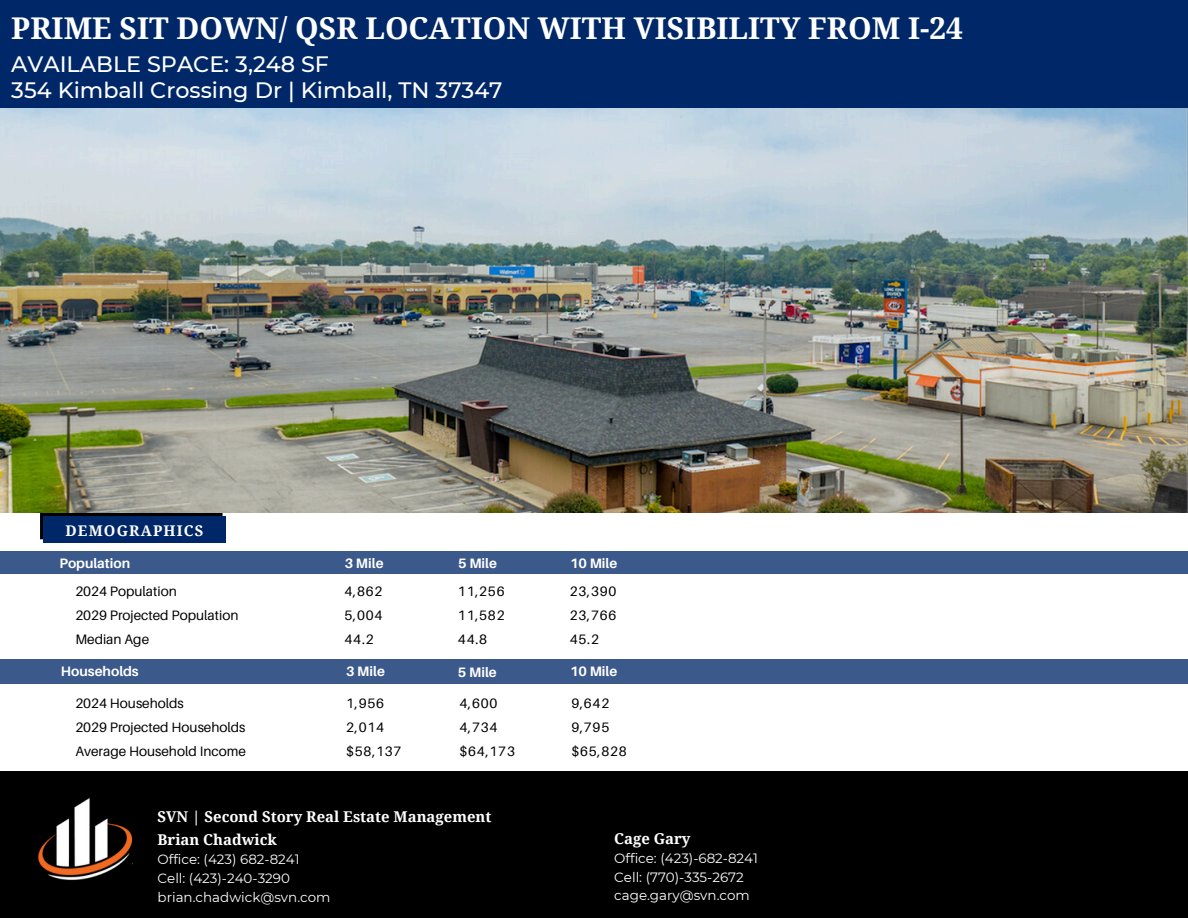
<style>
.page{position:relative;width:1188px;height:918px;background:#fff}
.page>*{position:absolute;margin:0;border:0;box-sizing:border-box;transform-origin:0 0}
.t1{font:700 30px "Noto Serif";color:#fff}
.t2{font:500 22.2px/25.8px "Montserrat";color:#fff}
.t3{font:700 14.85px "Noto Serif";color:#fff}
.t4{font:700 14.7px "Noto Serif";letter-spacing:.08em;color:#fff}
.t5{font:13.65px "Aileron";color:#000}
.t6{font:700 13.65px "Aileron";color:#fff}
.t7{font:13.5px "Montserrat";color:#fff}
</style>
<div class="page">
<div style="left:0;top:551px;width:1188px;height:23px;background:#3b598a"></div>
<svg style="left:40px;top:513px;width:183px;height:26px"></svg>
<div style="left:43px;top:516px;width:183px;height:26px;background:#002868"></div>
<div style="left:0;top:659px;width:1188px;height:24px;background:#3b598a"></div>
<div style="left:0;top:0;width:1188px;height:145px;background:#002868"></div>
<div style="left:0;top:771px;width:1188px;height:147px;background:#000"></div>
<img style="left:37px;top:798px;width:96px;height:82px">
<img style="left:0;top:109px;width:1188px;height:404px">
<p class="t1" style="left:11px;top:7px;width:953px">PRIME SIT DOWN/ QSR LOCATION WITH VISIBILITY FROM I-24</p>
<p class="t2" style="left:11px;top:52px;width:493px">AVAILABLE SPACE: 3,248 SF<br>354 Kimball Crossing Dr | Kimball, TN 37347</p>
<p class="t4" style="left:65px;top:520px;width:140px">DEMOGRAPHICS</p>
<p class="t6" style="left:60px;top:555px;width:72px">Population</p>
<h4 class="t6" style="left:345px;top:555px;width:40px">3 Mile</h4>
<h4 class="t6" style="left:458px;top:555px;width:40px">5 Mile</h4>
<p class="t6" style="left:570px;top:555px;width:49px">10 Mile</p>
<h4 class="t5" style="left:570px;top:583px;width:48px">23,390</h4>
<h4 class="t5" style="left:570px;top:607px;width:48px">23,766</h4>
<p class="t5" style="left:570px;top:631px;width:31px">45.2</p>
<p class="t5" style="left:75px;top:583px;width:103px">2024 Population</p>
<p class="t5" style="left:75px;top:607px;width:165px">2029 Projected Population</p>
<p class="t5" style="left:75px;top:631px;width:75px">Median Age</p>
<p class="t5" style="left:345px;top:583px;width:39px">4,862</p>
<p class="t5" style="left:345px;top:607px;width:39px">5,004</p>
<p class="t5" style="left:345px;top:631px;width:31px">44.2</p>
<p class="t5" style="left:458px;top:583px;width:48px">11,256</p>
<p class="t5" style="left:458px;top:607px;width:48px">11,582</p>
<p class="t5" style="left:458px;top:631px;width:31px">44.8</p>
<p class="t6" style="left:61px;top:663px;width:79px">Households</p>
<h2 class="t5" style="left:75px;top:694px;width:110px">2024 Households</h2>
<p class="t5" style="left:75px;top:718px;width:172px">2029 Projected Households</p>
<h3 class="t5" style="left:75px;top:742px;width:172px">Average Household Income</h3>
<p class="t6" style="left:346px;top:663px;width:40px">3 Mile</p>
<p class="t6" style="left:458px;top:664px;width:40px">5 Mile</p>
<p class="t6" style="left:570px;top:663px;width:49px">10 Mile</p>
<p class="t5" style="left:346px;top:694px;width:39px">1,956</p>
<p class="t5" style="left:346px;top:718px;width:39px">2,014</p>
<p class="t5" style="left:346px;top:742px;width:57px">$58,137</p>
<h4 class="t5" style="left:460px;top:694px;width:39px">4,600</h4>
<h4 class="t5" style="left:460px;top:718px;width:39px">4,734</h4>
<h4 class="t5" style="left:460px;top:742px;width:57px">$64,173</h4>
<p class="t5" style="left:571px;top:694px;width:39px">9,642</p>
<p class="t5" style="left:571px;top:718px;width:39px">9,795</p>
<p class="t5" style="left:571px;top:742px;width:57px">$65,828</p>
<p class="t3" style="left:158px;top:806px;width:336px">SVN | Second Story Real Estate Management</p>
<h4 class="t3" style="left:158px;top:829px;width:121px">Brian Chadwick</h4>
<p class="t7" style="left:158px;top:851px;width:144px">Office: (423) 682-8241</p>
<p class="t7" style="left:158px;top:870px;width:134px">Cell: (423)-240-3290</p>
<p class="t7" style="left:158px;top:889px;width:174px">brian.chadwick@svn.com</p>
<p class="t3" style="left:614px;top:828px;width:78px">Cage Gary</p>
<p class="t7" style="left:614px;top:850px;width:145px">Office: (423)-682-8241</p>
<p class="t7" style="left:614px;top:869px;width:131px">Cell: (770)-335-2672</p>
<p class="t7" style="left:614px;top:887px;width:137px">cage.gary@svn.com</p>
</div>
